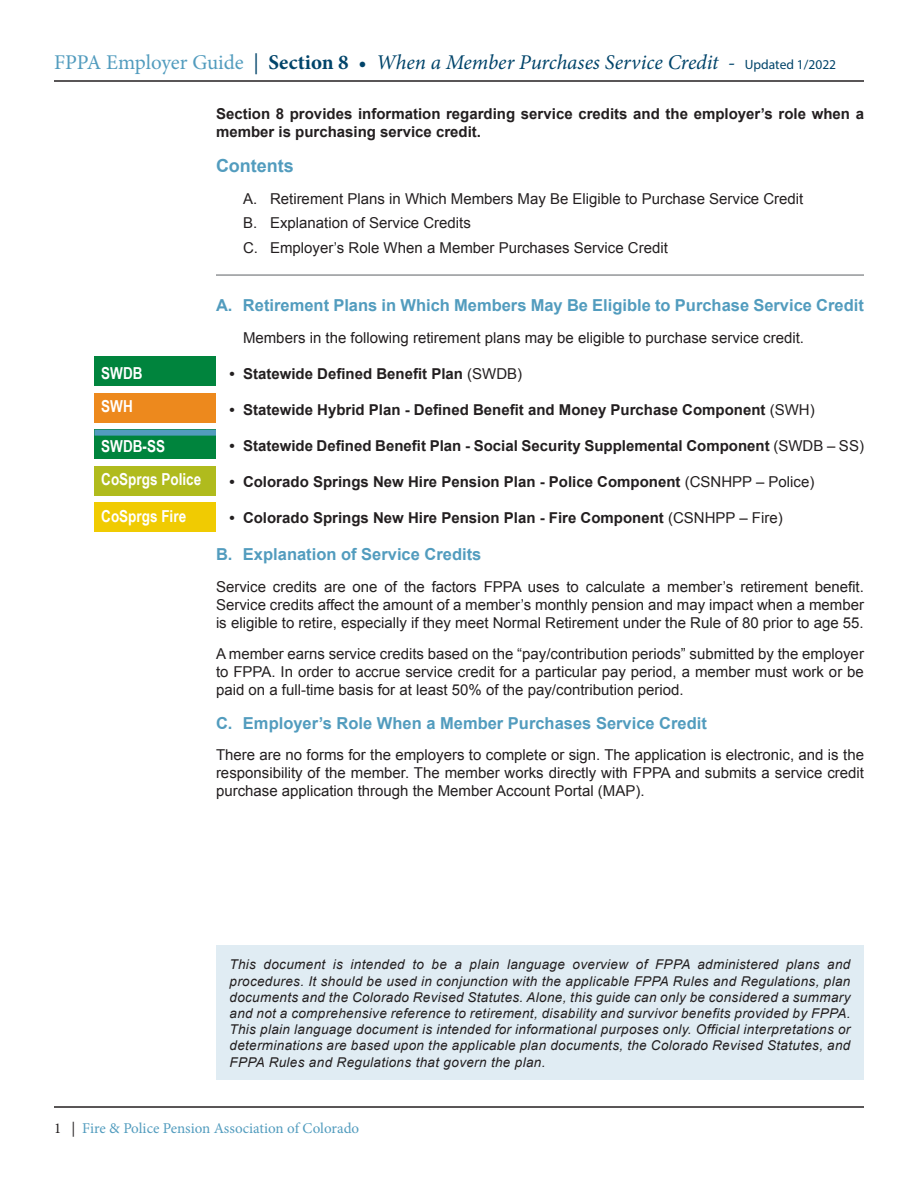
<style>
.page{position:relative;width:918px;height:1188px;background:#fff}
.page>*{position:absolute;margin:0;border:0;box-sizing:border-box;transform-origin:0 0}
.t1{font:italic 21px "Minion Pro";letter-spacing:-.005em;color:#00446a}
.subheads{font:700 18px "Arial";color:#529cbe}
.subheads-2{font:700 16.5px "Arial";color:#529cbe}
.section_intro{font:700 16.5px "Arial Narrow";color:#fff}
.body_copy{font:15px/18px "Arial";color:#231f20;text-align:justify}
.contents{font:700 15px/18px "Arial";color:#231f20}
.contents-2{font:15px "Arial";color:#231f20}
.t2{font:15px "Minion Pro";color:#529cbe}
.section_intro-2{font:italic 13.5px/16.2px "Arial";letter-spacing:.025em;color:#231f20;text-align:justify}
.s1{font-style:normal;color:#529cbe}
.s2{font-style:normal}
.s3{font-weight:700;font-style:normal}
.s4{font-family:"Myriad Pro";font-style:normal;font-size:13.5px}
.s5{font-weight:400}
.s6{color:#231f20}
</style>
<div class="page">
<hr style="left:54px;top:1106px;width:810px;height:2px;background:#231f20">
<hr style="left:54px;top:80px;width:810px;height:2px;background:#231f20">
<div style="left:94px;top:356px;width:122px;height:30px;background:#00843d"></div>
<div style="left:94px;top:430px;width:122px;height:29px;background:#00843d"></div>
<div style="left:94px;top:430px;width:122px;height:6px;background:#529cbe"></div>
<hr style="left:216px;top:274px;width:648px;height:2px;background:#939598">
<div style="left:94px;top:393px;width:122px;height:29px;background:#ed891d"></div>
<div style="left:94px;top:466px;width:122px;height:29px;background:#b0bb1d"></div>
<div style="left:94px;top:503px;width:122px;height:29px;background:#f0cb02"></div>
<div style="left:216px;top:946px;width:648px;height:134px;background:#e0ecf3"></div>
<h1 class="t1" style="left:54px;top:48px;width:784px"><span class="s1">FPPA Employer Guide</span> <span class="s2">|</span> <span class="s3">Section 8</span> <span class="s2">•</span> When a Member Purchases Service Credit - <span class="s4">Updated 1/2022</span></h1>
<p class="contents" style="left:216px;top:105px;width:650px">Section 8 provides information regarding service credits and the employer’s role when a member is purchasing service credit.</p>
<p class="subheads" style="left:216px;top:154px;width:79px">Contents</p>
<p class="contents-2" style="left:243px;top:188px;width:562px">A. Retirement Plans in Which Members May Be Eligible to Purchase Service Credit</p>
<p class="contents-2" style="left:243px;top:213px;width:229px">B. Explanation of Service Credits</p>
<p class="contents-2" style="left:243px;top:238px;width:426px">C. Employer’s Role When a Member Purchases Service Credit</p>
<p class="section_intro" style="left:101px;top:360px;width:43px">SWDB</p>
<p class="section_intro" style="left:101px;top:393px;width:33px">SWH</p>
<p class="section_intro" style="left:101px;top:434px;width:65px">SWDB-SS</p>
<p class="section_intro" style="left:101px;top:467px;width:102px">CoSprgs Police</p>
<p class="section_intro" style="left:101px;top:503px;width:86px">CoSprgs Fire</p>
<p class="subheads-2" style="left:216px;top:294px;width:649px">A. Retirement Plans in Which Members May Be Eligible to Purchase Service Credit</p>
<p class="body_copy" style="left:243px;top:328px;width:563px">Members in the following retirement plans may be eligible to purchase service credit.</p>
<p class="contents" style="left:230px;top:365px;width:294px">• Statewide Defined Benefit Plan <span class="s5">(SWDB)</span></p>
<p class="contents" style="left:230px;top:401px;width:587px">• Statewide Hybrid Plan - Defined Benefit and Money Purchase Component <span class="s5">(SWH)</span></p>
<p class="contents" style="left:230px;top:437px;width:636px">• Statewide Defined Benefit Plan - Social Security Supplemental Component <span class="s5">(SWDB – SS)</span></p>
<p class="contents" style="left:230px;top:473px;width:586px">• Colorado Springs New Hire Pension Plan - Police Component <span class="s5">(CSNHPP – Police)</span></p>
<p class="contents" style="left:230px;top:509px;width:555px">• Colorado Springs New Hire Pension Plan - Fire Component <span class="s5">(CSNHPP – Fire)</span></p>
<p class="subheads-2" style="left:216px;top:544px;width:267px">B. Explanation of Service Credits</p>
<p class="body_copy" style="left:216px;top:578px;width:650px">Service credits are one of the factors FPPA uses to calculate a member’s retirement benefit.<br>Service credits affect the amount of a member’s monthly pension and may impact when a member is eligible to retire, especially if they meet Normal Retirement under the Rule of 80 prior to age 55.</p>
<p class="body_copy" style="left:216px;top:645px;width:649px">A member earns service credits based on the “pay/contribution periods” submitted by the employer to FPPA. In order to accrue service credit for a particular pay period, a member must work or be paid on a full-time basis for at least 50% of the pay/contribution period.</p>
<p class="subheads-2" style="left:216px;top:712px;width:492px">C. Employer’s Role When a Member Purchases Service Credit</p>
<p class="body_copy" style="left:216px;top:746px;width:650px">There are no forms for the employers to complete or sign. The application is electronic, and is the responsibility of the member. The member works directly with FPPA and submits a service credit purchase application through the Member Account Portal (MAP).</p>
<p class="section_intro-2" style="left:230px;top:957px;width:622px">This document is intended to be a plain language overview of FPPA administered plans and procedures. It should be used in conjunction with the applicable FPPA Rules and Regulations, plan documents and the Colorado Revised Statutes. Alone, this guide can only be considered a summary and not a comprehensive reference to retirement, disability and survivor benefits provided by FPPA.<br>This plain language document is intended for informational purposes only. Official interpretations or determinations are based upon the applicable plan documents, the Colorado Revised Statutes, and FPPA Rules and Regulations that govern the plan.</p>
<p class="t2" style="left:54px;top:1118px;width:307px"><span class="s6">1 |</span> Fire &amp; Police Pension Association of Colorado</p>
</div>
